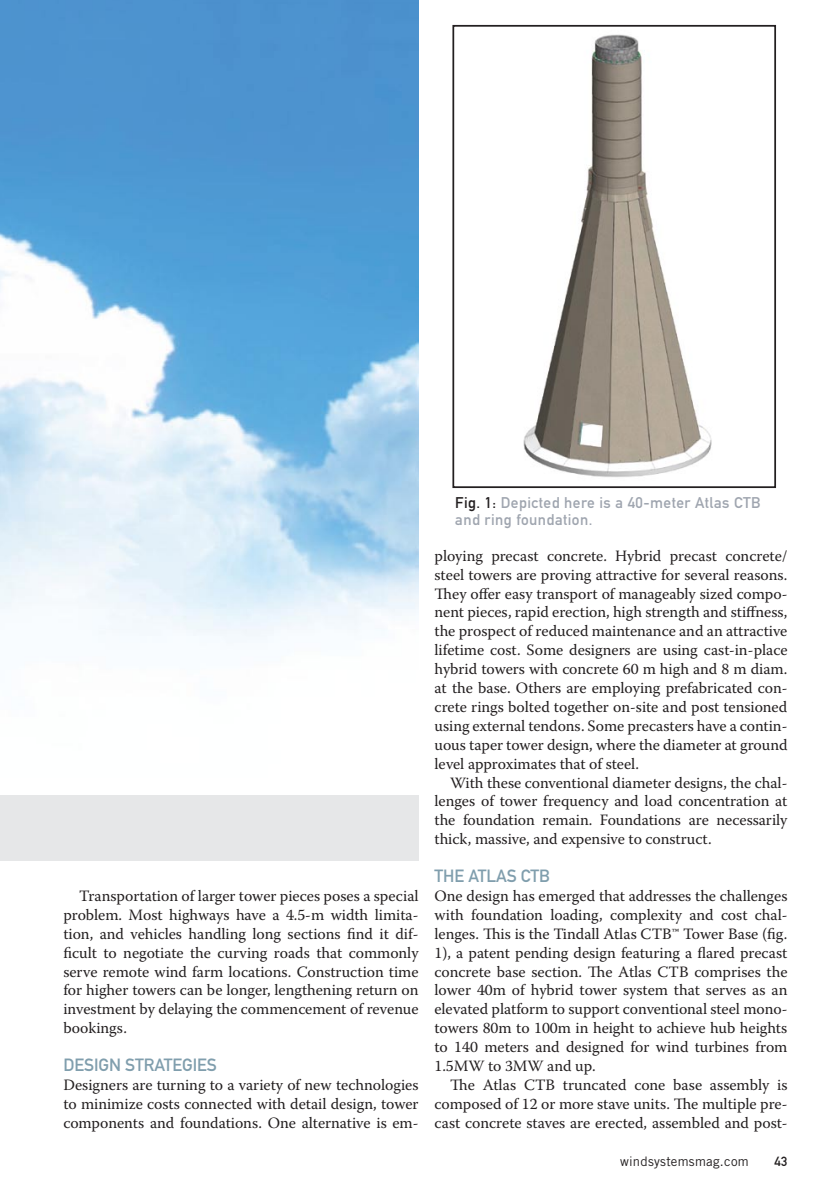
<style>
.page{position:relative;width:819px;height:1197px;background:#fff}
.page>*{position:absolute;margin:0;border:0;box-sizing:border-box;transform-origin:0 0}
.t1{font:17.5px "DIN Mittelschrift Alternate";letter-spacing:-.005em;color:#809ead}
.t2{font:15.75px/18.9px "Warnock Pro";letter-spacing:-.005em;color:#231f20;text-align:justify}
.t3{font:15.4px/17.5px "DIN Mittelschrift Alternate";letter-spacing:.03em;color:#9fa5af}
.t4{font:13.12px "Trade Gothic";letter-spacing:.02em;color:#231f20}
.t5{font:13.12px "DIN Mittelschrift Alternate";color:#231f20}
.s1{color:#231f20}
</style>
<div class="page">
<img style="left:0;top:0;width:419px;height:643px">
<div style="left:0;top:795px;width:419px;height:66px;background:#e6e7e8"></div>
<img style="left:523px;top:34px;width:189px;height:443px">
<div style="left:452px;top:25px;width:324px;height:463px;border:2px solid #231f20"></div>
<p class="t2" style="left:63px;top:886px;width:357px;text-indent:16px">Transportation of larger tower pieces poses a special problem. Most highways have a 4.5-m width limita&shy;tion, and vehicles handling long sections find it dif&shy;ficult to negotiate the curving roads that commonly serve remote wind farm locations. Construction time for higher towers can be longer, lengthening return on investment by delaying the commencement of revenue bookings.</p>
<p class="t1" style="left:63px;top:1055px;width:155px">Design Strategies</p>
<p class="t2" style="left:63px;top:1075px;width:357px">Designers are turning to a variety of new technologies to minimize costs connected with detail design, tower components and foundations. One alternative is em-</p>
<p class="t3" style="left:455px;top:494px;width:307px"><span class="s1">Fig. 1:</span> Depicted here is a 40-meter Atlas CTB and ring foundation.</p>
<p class="t2" style="left:435px;top:546px;width:354px">ploying precast concrete. Hybrid precast concrete/ steel towers are proving attractive for several reasons.<br>They offer easy transport of manageably sized compo&shy;nent pieces, rapid erection, high strength and stiffness, the prospect of reduced maintenance and an attractive lifetime cost. Some designers are using cast-in-place hybrid towers with concrete 60 m high and 8 m diam. at the base. Others are employing prefabricated con&shy;crete rings bolted together on-site and post tensioned using external tendons. Some precasters have a contin&shy;uous taper tower design, where the diameter at ground level approximates that of steel.</p>
<p class="t2" style="left:435px;top:773px;width:354px;text-indent:16px">With these conventional diameter designs, the chal&shy;lenges of tower frequency and load concentration at the foundation remain. Foundations are necessarily thick, massive, and expensive to construct.</p>
<p class="t1" style="left:435px;top:866px;width:117px">The Atlas CTB</p>
<p class="t2" style="left:435px;top:886px;width:354px">One design has emerged that addresses the challenges with foundation loading, complexity and cost chal&shy;lenges. This is the Tindall Atlas CTB™ Tower Base (fig.<br>1), a patent pending design featuring a flared precast concrete base section. The Atlas CTB comprises the lower 40m of hybrid tower system that serves as an elevated platform to support conventional steel mono&shy;towers 80m to 100m in height to achieve hub heights to 140 meters and designed for wind turbines from 1.5MW to 3MW and up.</p>
<p class="t2" style="left:435px;top:1075px;width:354px;text-indent:16px">The Atlas CTB truncated cone base assembly is composed of 12 or more stave units. The multiple pre&shy;cast concrete staves are erected, assembled and post-</p>
<p class="t4" style="left:620px;top:1153px;width:130px">windsystemsmag.com</p>
<p class="t5" style="left:775px;top:1153px;width:14px">43</p>
</div>
